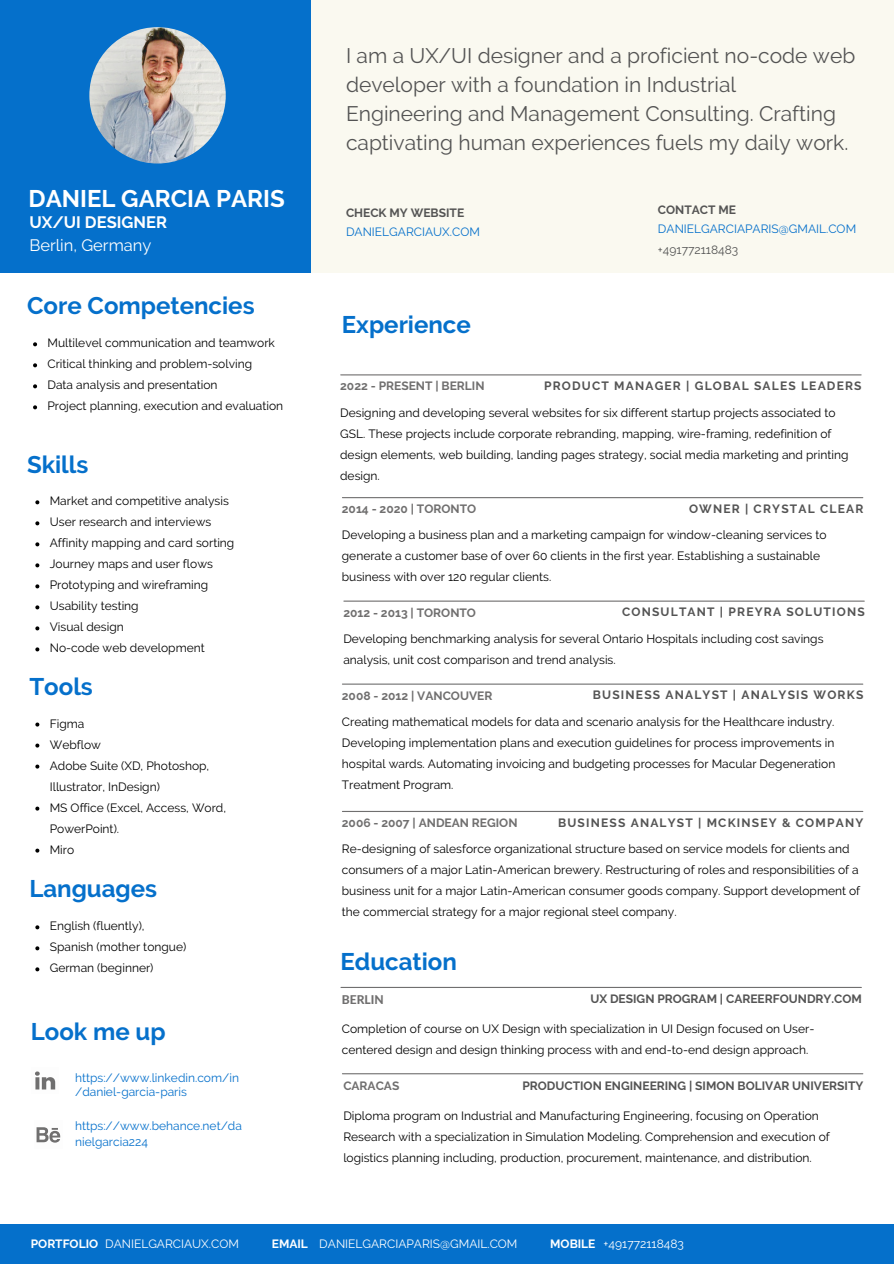
<style>
.page{position:relative;width:894px;height:1264px;background:#fff}
.page>*{position:absolute;margin:0;border:0;box-sizing:border-box;transform-origin:0 0}
.t1{font:700 24px "Raleway";color:#0570cb}
.t2{font:700 24px "Raleway";color:#fff}
.t3{font:21px/29.2px "Raleway";color:#545454}
.t4{font:16.5px "Raleway";color:#fff}
.t5{font:700 16.5px "Raleway";color:#fff}
.t6{font:12px/21px "Raleway";color:#000}
.t7{font:700 12px "Raleway";letter-spacing:.1em;color:#545454}
.t8{font:12px/16px "Raleway";color:#0570cb}
.t9{font:700 12px "Raleway";color:#706f6f}
.t10{font:700 12px "Raleway";color:#545454}
.t11{font:12px "Raleway";color:#fff}
.t12{font:700 12px "Raleway";color:#fff}
.t13{font:12px "Raleway";color:#545454}
.t14{font:800 12px "Lato";color:#706f6f}
</style>
<div class="page">
<div style="left:0;top:0;width:311px;height:273px;background:#0570cb"></div>
<img style="left:89px;top:27px;width:137px;height:136px;border-radius:50%">
<div style="left:311px;top:0;width:582px;height:273px;background:#faf9f0"></div>
<div style="left:0;top:1224px;width:893px;height:39px;background:#0570cb"></div>
<div style="left:34px;top:1120px;width:29px;height:28px;background:#706f6f;opacity:.01"></div>
<svg style="left:37px;top:1127px;width:23px;height:15px"></svg>
<div style="left:32px;top:1066px;width:27px;height:27px;background:#706f6f;opacity:.01"></div>
<svg style="left:35px;top:1071px;width:20px;height:18px"></svg>
<svg style="left:33px;top:342px;width:4px;height:4px"></svg>
<svg style="left:33px;top:363px;width:4px;height:4px"></svg>
<svg style="left:33px;top:384px;width:4px;height:4px"></svg>
<svg style="left:33px;top:405px;width:4px;height:4px"></svg>
<svg style="left:35px;top:722px;width:4px;height:4px"></svg>
<svg style="left:35px;top:743px;width:4px;height:4px"></svg>
<svg style="left:35px;top:764px;width:4px;height:4px"></svg>
<svg style="left:35px;top:806px;width:4px;height:4px"></svg>
<svg style="left:35px;top:848px;width:4px;height:4px"></svg>
<svg style="left:35px;top:925px;width:4px;height:4px"></svg>
<svg style="left:35px;top:946px;width:4px;height:4px"></svg>
<svg style="left:35px;top:967px;width:4px;height:4px"></svg>
<svg style="left:35px;top:500px;width:4px;height:4px"></svg>
<svg style="left:35px;top:521px;width:4px;height:4px"></svg>
<svg style="left:35px;top:542px;width:4px;height:4px"></svg>
<svg style="left:35px;top:563px;width:4px;height:4px"></svg>
<svg style="left:35px;top:584px;width:4px;height:4px"></svg>
<svg style="left:35px;top:605px;width:4px;height:4px"></svg>
<svg style="left:35px;top:626px;width:4px;height:4px"></svg>
<svg style="left:35px;top:647px;width:4px;height:4px"></svg>
<hr style="left:342px;top:497px;width:520px;height:1px;background:#706f6f">
<hr style="left:342px;top:683px;width:520px;height:1px;background:#706f6f">
<hr style="left:342px;top:811px;width:520px;height:1px;background:#706f6f">
<hr style="left:341px;top:986px;width:520px;height:2px;background:#706f6f">
<hr style="left:342px;top:1073px;width:520px;height:1px;background:#706f6f">
<hr style="left:344px;top:600px;width:520px;height:1px;background:#706f6f">
<hr style="left:340px;top:374px;width:520px;height:1px;background:#706f6f">
<p class="t2" style="left:29px;top:184px;width:257px">DANIEL GARCIA PARIS</p>
<p class="t5" style="left:29px;top:213px;width:139px">UX/UI DESIGNER</p>
<p class="t4" style="left:29px;top:236px;width:124px">Berlin, Germany</p>
<p class="t1" style="left:27px;top:292px;width:229px">Core Competencies</p>
<p class="t6" style="left:47px;top:332px;width:229px">Multilevel communication and teamwork</p>
<p class="t6" style="left:47px;top:353px;width:206px">Critical thinking and problem-solving</p>
<p class="t6" style="left:47px;top:374px;width:171px">Data analysis and presentation</p>
<p class="t6" style="left:47px;top:395px;width:237px">Project planning, execution and evaluation</p>
<p class="t1" style="left:27px;top:450px;width:63px">Skills</p>
<p class="t6" style="left:50px;top:490px;width:180px">Market and competitive analysis</p>
<p class="t6" style="left:50px;top:511px;width:163px">User research and interviews</p>
<p class="t6" style="left:50px;top:532px;width:186px">Affinity mapping and card sorting</p>
<p class="t6" style="left:50px;top:553px;width:165px">Journey maps and user flows</p>
<p class="t6" style="left:50px;top:574px;width:160px">Prototyping and wireframing</p>
<p class="t6" style="left:50px;top:595px;width:90px">Usability testing</p>
<p class="t6" style="left:50px;top:616px;width:75px">Visual design</p>
<p class="t6" style="left:50px;top:637px;width:156px">No-code web development</p>
<p class="t1" style="left:29px;top:672px;width:65px">Tools</p>
<p class="t6" style="left:50px;top:712px;width:36px">Figma</p>
<p class="t6" style="left:50px;top:733px;width:53px">Webflow</p>
<p class="t6" style="left:50px;top:754px;width:161px">Adobe Suite (XD, Photoshop,<br>Illustrator, InDesign)</p>
<p class="t6" style="left:50px;top:796px;width:178px">MS Office (Excel, Access, Word,<br>PowerPoint).</p>
<p class="t6" style="left:50px;top:838px;width:26px">Miro</p>
<p class="t1" style="left:29px;top:874px;width:129px">Languages</p>
<p class="t6" style="left:50px;top:915px;width:96px">English (fluently),</p>
<p class="t6" style="left:50px;top:936px;width:138px">Spanish (mother tongue)</p>
<p class="t6" style="left:50px;top:957px;width:105px">German (beginner)</p>
<p class="t1" style="left:31px;top:1017px;width:136px">Look me up</p>
<p class="t8" style="left:75px;top:1070px;width:165px;line-height:14px">https://www.linkedin.com/in /daniel-garcia-paris</p>
<p class="t8" style="left:75px;top:1118px;width:168px">https://www.behance.net/da nielgarcia224</p>
<p class="t3" style="left:346px;top:41px;width:510px">I am a UX/UI designer and a proficient no-code web developer with a foundation in Industrial Engineering and Management Consulting. Crafting captivating human experiences fuels my daily work.</p>
<p class="t10" style="left:346px;top:206px;width:120px">CHECK MY WEBSITE</p>
<p class="t8" style="left:346px;top:224px;width:135px">DANIELGARCIAUX.COM</p>
<p class="t1" style="left:342px;top:311px;width:130px">Experience</p>
<p class="t10" style="left:657px;top:203px;width:80px">CONTACT ME</p>
<p class="t8" style="left:657px;top:221px;width:200px">DANIELGARCIAPARIS@GMAIL.COM</p>
<p class="t13" style="left:657px;top:242px;width:82px">+491772118483</p>
<p class="t9" style="left:340px;top:379px;width:146px">2022 - PRESENT | BERLIN</p>
<p class="t7" style="left:544px;top:379px;width:319px">PRODUCT MANAGER | GLOBAL SALES LEADERS</p>
<p class="t6" style="left:340px;top:402px;width:509px">Designing and developing several websites for six different startup projects associated to GSL. These projects include corporate rebranding, mapping, wire-framing, redefinition of design elements, web building, landing pages strategy, social media marketing and printing design.</p>
<p class="t9" style="left:342px;top:502px;width:136px">2014 - 2020 | TORONTO</p>
<p class="t7" style="left:688px;top:501px;width:176px">OWNER | CRYSTAL CLEAR</p>
<p class="t6" style="left:342px;top:524px;width:486px">Developing a business plan and a marketing campaign for window-cleaning services to generate a customer base of over 60 clients in the first year. Establishing a sustainable business with over 120 regular clients.</p>
<p class="t9" style="left:343px;top:605px;width:134px">2012 - 2013 | TORONTO</p>
<p class="t7" style="left:622px;top:605px;width:244px">CONSULTANT | PREYRA SOLUTIONS</p>
<p class="t6" style="left:343px;top:628px;width:481px">Developing benchmarking analysis for several Ontario Hospitals including cost savings analysis, unit cost comparison and trend analysis.</p>
<p class="t9" style="left:342px;top:688px;width:152px">2008 - 2012 | VANCOUVER</p>
<p class="t7" style="left:592px;top:688px;width:272px">BUSINESS ANALYST | ANALYSIS WORKS</p>
<p class="t6" style="left:342px;top:711px;width:495px;text-align:justify">Creating mathematical models for data and scenario analysis for the Healthcare industry.<br>Developing implementation plans and execution guidelines for process improvements in hospital wards. Automating invoicing and budgeting processes for Macular Degeneration Treatment Program.</p>
<p class="t9" style="left:342px;top:815px;width:177px">2006 - 2007 | ANDEAN REGION</p>
<p class="t7" style="left:558px;top:815px;width:307px">BUSINESS ANALYST | MCKINSEY &amp; COMPANY</p>
<p class="t6" style="left:342px;top:838px;width:519px">Re-designing of salesforce organizational structure based on service models for clients and consumers of a major Latin-American brewery. Restructuring of roles and responsibilities of a business unit for a major Latin-American consumer goods company. Support development of the commercial strategy for a major regional steel company.</p>
<p class="t1" style="left:340px;top:947px;width:118px">Education</p>
<p class="t14" style="left:342px;top:992px;width:43px">BERLIN</p>
<p class="t10" style="left:590px;top:991px;width:273px">UX DESIGN PROGRAM | CAREERFOUNDRY.COM</p>
<p class="t6" style="left:342px;top:1018px;width:474px">Completion of course on UX Design with specialization in UI Design focused on User&shy;centered design and design thinking process with and end-to-end design approach.</p>
<p class="t9" style="left:343px;top:1078px;width:57px">CARACAS</p>
<p class="t10" style="left:522px;top:1078px;width:342px">PRODUCTION ENGINEERING | SIMON BOLIVAR UNIVERSITY</p>
<p class="t6" style="left:343px;top:1104px;width:488px">Diploma program on Industrial and Manufacturing Engineering, focusing on Operation<br>Research with a specialization in Simulation Modeling. Comprehension and execution of logistics planning including, production, procurement, maintenance, and distribution.</p>
<p class="t12" style="left:31px;top:1236px;width:69px">PORTFOLIO</p>
<p class="t11" style="left:105px;top:1236px;width:135px">DANIELGARCIAUX.COM</p>
<p class="t12" style="left:272px;top:1236px;width:38px">EMAIL</p>
<p class="t11" style="left:319px;top:1236px;width:200px">DANIELGARCIAPARIS@GMAIL.COM</p>
<p class="t12" style="left:550px;top:1236px;width:47px">MOBILE</p>
<p class="t11" style="left:603px;top:1236px;width:82px">+491772118483</p>
</div>
